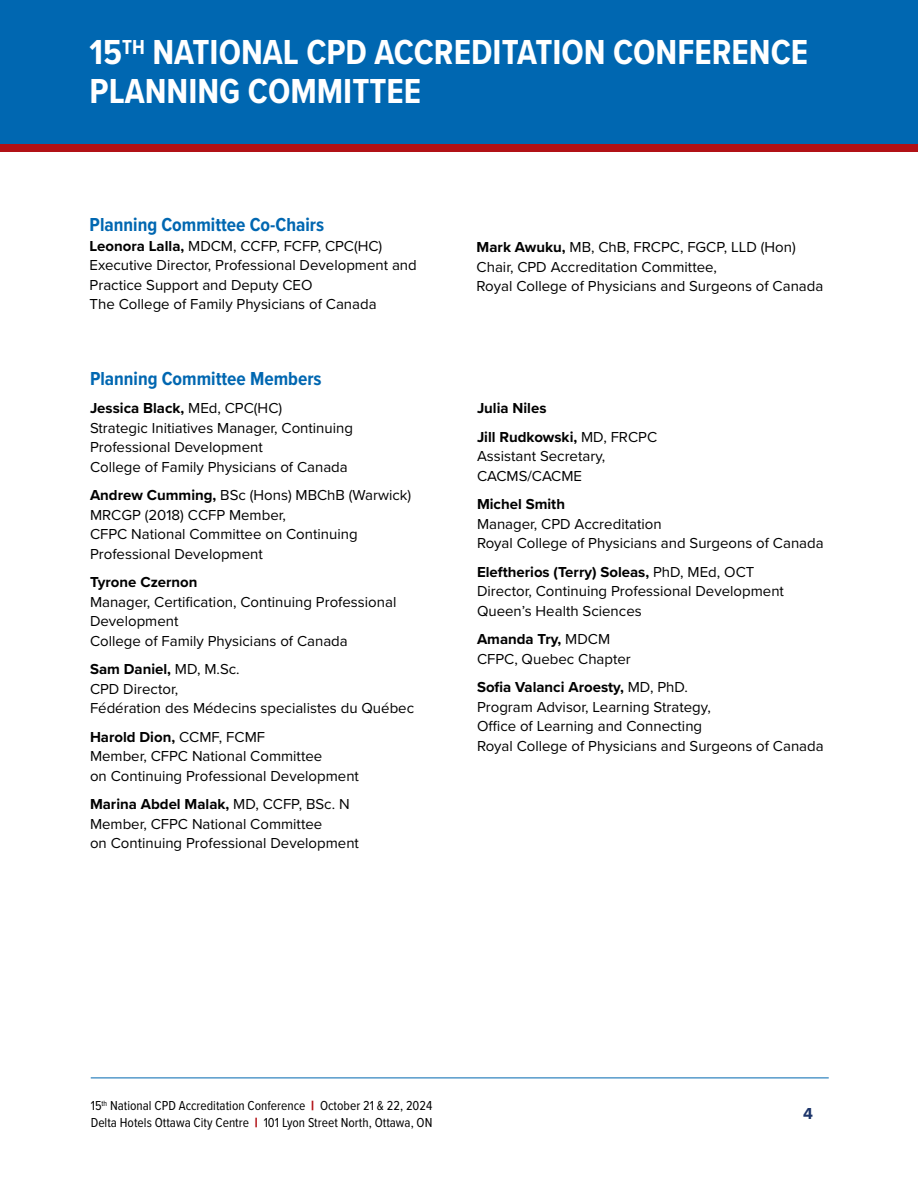
<style>
.page{position:relative;width:918px;height:1188px;background:#fff}
.page>*{position:absolute;margin:0;border:0;box-sizing:border-box;transform-origin:0 0}
.t1{font:700 36px "Proxima Nova Cond";color:#fff}
.t2{font:700 19.5px "Proxima Nova Cond";color:#0067b1}
.t3{font:700 16.5px "Proxima Nova";color:#1e366b}
.Committee_Names{font:15px/19.5px "Proxima Nova";color:#000}
.Committee_Names-2{font:700 15px "Proxima Nova";color:#000}
.t4{font:13.5px/16.5px "Proxima Nova Cond";color:#000}
.s1{font-weight:700}
.s2{font-family:"Proxima Nova";font-weight:900;color:#b11116}
</style>
<div class="page">
<hr style="left:91px;top:1078px;width:738px;height:1px;background:#0067b1">
<div style="left:0;top:0;width:918px;height:146px;background:#0067b1"></div>
<div style="left:0;top:144px;width:918px;height:7px;background:#b11116"></div>
<h1 class="t1" style="left:90px;top:31px;width:720px">15<sup>TH</sup> NATIONAL CPD ACCREDITATION CONFERENCE</h1>
<h1 class="t1" style="left:90px;top:70px;width:333px">PLANNING COMMITTEE</h1>
<h2 class="t2" style="left:90px;top:213px;width:236px">Planning Committee Co-Chairs</h2>
<p class="Committee_Names" style="left:90px;top:235px;width:329px"><span class="s1">Leonora Lalla,</span> MDCM, CCFP, FCFP, CPC(HC)<br>Executive Director, Professional Development and Practice Support and Deputy CEO<br>The College of Family Physicians of Canada</p>
<p class="Committee_Names" style="left:477px;top:237px;width:348px"><span class="s1">Mark Awuku,</span> MB, ChB, FRCPC, FGCP, LLD (Hon)<br>Chair, CPD Accreditation Committee,<br>Royal College of Physicians and Surgeons of Canada</p>
<h2 class="t2" style="left:90px;top:366px;width:233px">Planning Committee Members</h2>
<p class="Committee_Names" style="left:90px;top:398px;width:265px"><span class="s1">Jessica Black,</span> MEd, CPC(HC)<br>Strategic Initiatives Manager, Continuing Professional Development<br>College of Family Physicians of Canada</p>
<p class="Committee_Names" style="left:90px;top:485px;width:323px"><span class="s1">Andrew Cumming,</span> BSc (Hons) MBChB (Warwick)<br>MRCGP (2018) CCFP Member,<br>CFPC National Committee on Continuing Professional Development</p>
<p class="Committee_Names" style="left:90px;top:572px;width:308px"><span class="s1">Tyrone Czernon<br></span>Manager, Certification, Continuing Professional<br>Development<br>College of Family Physicians of Canada</p>
<p class="Committee_Names" style="left:90px;top:659px;width:326px"><span class="s1">Sam Daniel,</span> MD, M.Sc.<br>CPD Director,<br>Fédération des Médecins specialistes du Québec</p>
<p class="Committee_Names" style="left:90px;top:726px;width:269px"><span class="s1">Harold Dion,</span> CCMF, FCMF<br>Member, CFPC National Committee<br>on Continuing Professional Development</p>
<p class="Committee_Names" style="left:90px;top:794px;width:269px"><span class="s1">Marina Abdel Malak,</span> MD, CCFP, BSc. N<br>Member, CFPC National Committee<br>on Continuing Professional Development</p>
<p class="Committee_Names-2" style="left:477px;top:397px;width:71px">Julia Niles</p>
<p class="Committee_Names" style="left:477px;top:426px;width:182px"><span class="s1">Jill Rudkowski,</span> MD, FRCPC<br>Assistant Secretary,<br>CACMS/CACME</p>
<p class="Committee_Names" style="left:477px;top:494px;width:348px"><span class="s1">Michel Smith<br></span>Manager, CPD Accreditation<br>Royal College of Physicians and Surgeons of Canada</p>
<p class="Committee_Names" style="left:477px;top:561px;width:307px"><span class="s1">Eleftherios (Terry) Soleas,</span> PhD, MEd, OCT<br>Director, Continuing Professional Development<br>Queen’s Health Sciences</p>
<p class="Committee_Names" style="left:477px;top:629px;width:155px"><span class="s1">Amanda Try,</span> MDCM<br>CFPC, Quebec Chapter</p>
<p class="Committee_Names" style="left:477px;top:677px;width:348px"><span class="s1">Sofia Valanci Aroesty,</span> MD, PhD.<br>Program Advisor, Learning Strategy,<br>Office of Learning and Connecting<br>Royal College of Physicians and Surgeons of Canada</p>
<p class="t4" style="left:91px;top:1098px;width:343px">15<sup>th</sup> National CPD Accreditation Conference <span class="s2">|</span> October 21 &amp; 22, 2024<br>Delta Hotels Ottawa City Centre <span class="s2">|</span> 101 Lyon Street North, Ottawa, ON</p>
<h3 class="t3" style="left:803px;top:1102px;width:11px">4</h3>
</div>
